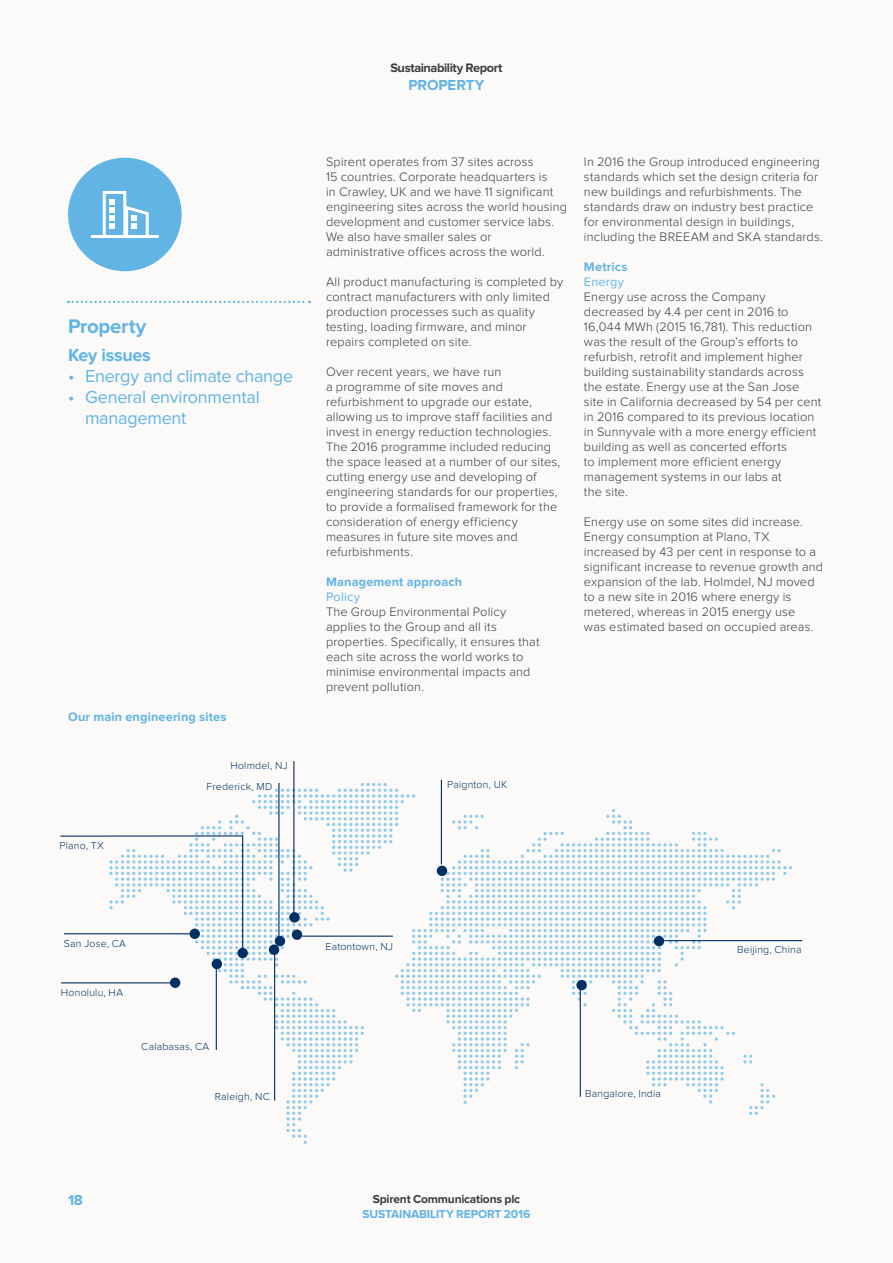
<style>
.page{position:relative;width:893px;height:1263px;background:#fbfaf8}
.page>*{position:absolute;margin:0;border:0;box-sizing:border-box;transform-origin:0 0}
.t1{font:700 20.4px "Proxima Nova";letter-spacing:-.015em;color:#61b4e4}
.t2{font:18px/21px "Proxima Nova";letter-spacing:-.015em;color:#61b4e4}
.t3{font:700 18px "Proxima Nova";letter-spacing:-.015em;color:#61b4e4}
.t4{font:700 15px "Proxima Nova";letter-spacing:-.01em;color:#61b4e4}
.t5{font:300 12.75px/15px "Proxima Nova";letter-spacing:.01em;color:#3c3c3b}
.t6{font:700 12.75px "Proxima Nova";letter-spacing:.01em;color:#61b4e4}
.t7{font:700 12.75px "Proxima Nova";letter-spacing:-.03em;color:#3c3c3b}
.t8{font:12.75px "Proxima Nova";letter-spacing:.015em;color:#61b4e4}
.t9{font:700 12px "Proxima Nova";letter-spacing:-.02em;color:#3c3c3b}
.t10{font:700 12px "Proxima Nova";letter-spacing:-.01em;color:#61b4e4}
.t11{font:300 10.5px "Proxima Nova";letter-spacing:.02em;color:#003063}
</style>
<div class="page">
<div style="left:68px;top:158px;width:114px;height:113px;background:#61b4e4;border-radius:50%"></div>
<hr style="left:91px;top:235px;width:68px;height:3px;background:#fff">
<div style="left:103px;top:191px;width:23px;height:47px;border:3px solid #fff"></div>
<svg style="left:110px;top:199px;width:5px;height:30px"></svg>
<svg style="left:123px;top:204px;width:26px;height:34px"></svg>
<svg style="left:68px;top:301px;width:242px;height:2px"></svg>
<hr style="left:664px;top:940px;width:138px;height:1px;background:#003063">
<hr style="left:293px;top:761px;width:1px;height:156px;background:#003063">
<hr style="left:441px;top:780px;width:1px;height:84px;background:#003063">
<svg style="left:60px;top:783px;width:732px;height:361px"></svg>
<h1 class="t1" style="left:68px;top:316px;width:80px">Property</h1>
<h2 class="t3" style="left:68px;top:347px;width:84px">Key issues</h2>
<h2 class="t2" style="left:68px;top:366px;width:227px">• Energy and climate change</h2>
<h2 class="t2" style="left:85px;top:387px;width:176px;text-indent:-17px">• General environmental management</h2>
<p class="t6" style="left:68px;top:711px;width:160px">Our main engineering sites</p>
<p class="t11" style="left:230px;top:760px;width:59px">Holmdel, NJ</p>
<p class="t11" style="left:60px;top:841px;width:46px">Plano, TX</p>
<p class="t11" style="left:207px;top:781px;width:67px">Frederick, MD</p>
<p class="t7" style="left:390px;top:62px;width:114px">Sustainability Report</p>
<p class="t4" style="left:408px;top:78px;width:78px">PROPERTY</p>
<p class="t5" style="left:326px;top:155px;width:242px">Spirent operates from 37 sites across<br>15 countries. Corporate headquarters is<br>in Crawley, UK and we have 11 significant engineering sites across the world housing development and customer service labs.<br>We also have smaller sales or administrative offices across the world.</p>
<p class="t5" style="left:326px;top:275px;width:239px">All product manufacturing is completed by contract manufacturers with only limited production processes such as quality testing, loading firmware, and minor repairs completed on site.</p>
<p class="t5" style="left:326px;top:365px;width:236px">Over recent years, we have run<br>a programme of site moves and refurbishment to upgrade our estate, allowing us to improve staff facilities and invest in energy reduction technologies.<br>The 2016 programme included reducing the space leased at a number of our sites, cutting energy use and developing of engineering standards for our properties, to provide a formalised framework for the consideration of energy efficiency measures in future site moves and refurbishments.</p>
<p class="t6" style="left:326px;top:576px;width:138px">Management approach</p>
<p class="t8" style="left:326px;top:591px;width:36px">Policy</p>
<p class="t5" style="left:326px;top:605px;width:215px">The Group Environmental Policy applies to the Group and all its properties. Specifically, it ensures that each site across the world works to minimise environmental impacts and prevent pollution.</p>
<p class="t5" style="left:584px;top:155px;width:240px">In 2016 the Group introduced engineering standards which set the design criteria for new buildings and refurbishments. The standards draw on industry best practice for environmental design in buildings, including the BREEAM and SKA standards.</p>
<p class="t6" style="left:584px;top:261px;width:45px">Metrics</p>
<p class="t8" style="left:584px;top:276px;width:42px">Energy</p>
<p class="t5" style="left:584px;top:290px;width:239px">Energy use across the Company decreased by 4.4 per cent in 2016 to 16,044 MWh (2015 16,781). This reduction was the result of the Group’s efforts to refurbish, retrofit and implement higher building sustainability standards across the estate. Energy use at the San Jose site in California decreased by 54 per cent in 2016 compared to its previous location in Sunnyvale with a more energy efficient building as well as concerted efforts<br>to implement more efficient energy management systems in our labs at<br>the site.</p>
<p class="t5" style="left:584px;top:515px;width:241px">Energy use on some sites did increase.<br>Energy consumption at Plano, TX increased by 43 per cent in response to a significant increase to revenue growth and expansion of the lab. Holmdel, NJ moved to a new site in 2016 where energy is metered, whereas in 2015 energy use<br>was estimated based on occupied areas.</p>
<p class="t11" style="left:447px;top:779px;width:62px">Paignton, UK</p>
<p class="t11" style="left:64px;top:938px;width:64px">San Jose, CA</p>
<p class="t11" style="left:61px;top:987px;width:64px">Honolulu, HA</p>
<p class="t11" style="left:141px;top:1041px;width:70px">Calabasas, CA</p>
<p class="t11" style="left:215px;top:1092px;width:56px">Raleigh, NC</p>
<p class="t11" style="left:326px;top:942px;width:69px">Eatontown, NJ</p>
<p class="t11" style="left:585px;top:1089px;width:77px">Bangalore, India</p>
<p class="t11" style="left:737px;top:945px;width:66px">Beijing, China</p>
<p class="t4" style="left:68px;top:1193px;width:17px">18</p>
<p class="t9" style="left:373px;top:1194px;width:149px">Spirent Communications plc</p>
<p class="t10" style="left:363px;top:1209px;width:169px">SUSTAINABILITY REPORT 2016</p>
</div>
